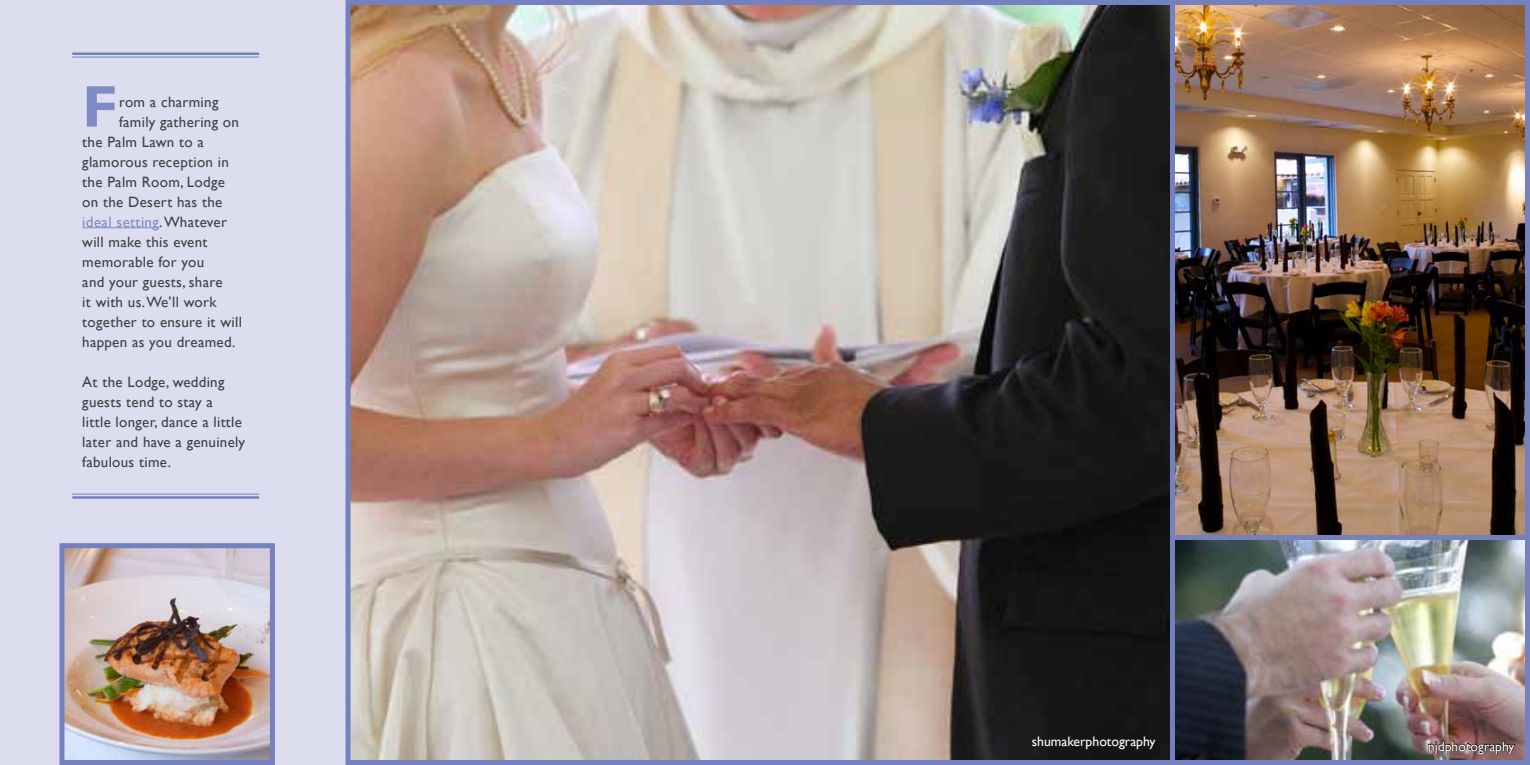
<style>
.page{position:relative;width:1530px;height:765px;background:#dcdef0}
.page>*{position:absolute;margin:0;border:0;box-sizing:border-box;transform-origin:0 0}
.t1{font:700 59.12px "Gill Sans";color:#808ac4}
.t2{font:15px/20px "Gill Sans";letter-spacing:.02em;color:#414042}
.t3{font:15px "Gill Sans";letter-spacing:.025em;color:#808ac4}
.t4{font:13.75px "Gill Sans";color:#fff}
.s1{color:#414042}
</style>
<div class="page">
<img style="left:352px;top:6px;width:818px;height:753px">
<div style="left:346px;top:0;width:887px;height:765px;border:5px solid #7581bf"></div>
<img style="left:1176px;top:540px;width:348px;height:219px">
<div style="left:1170px;top:509px;width:360px;height:256px;border:5px solid #7581bf"></div>
<img style="left:1176px;top:6px;width:348px;height:528px">
<div style="left:1170px;top:0;width:360px;height:540px;border:5px solid #7581bf"></div>
<img style="left:65px;top:549px;width:204px;height:210px">
<div style="left:59px;top:543px;width:216px;height:222px;border:5px solid #7581bf"></div>
<hr style="left:82px;top:227px;width:77px;height:1px;background:#808ac4">
<hr style="left:72px;top:494px;width:187px;height:1px;background:#7581bf">
<hr style="left:72px;top:496px;width:187px;height:3px;background:#7581bf">
<hr style="left:72px;top:52px;width:187px;height:3px;background:#7581bf">
<hr style="left:72px;top:57px;width:187px;height:1px;background:#7581bf">
<svg style="left:1428px;top:741px;width:88px;height:13px"></svg>
<h1 class="t1" style="left:82px;top:71px;width:37px">F</h1>
<p class="t2" style="left:119px;top:92px;width:101px">rom a charming</p>
<p class="t2" style="left:119px;top:112px;width:121px">family gathering on</p>
<p class="t2" style="left:82px;top:132px;width:123px">the Palm Lawn to a</p>
<p class="t2" style="left:82px;top:152px;width:148px">glamorous reception in</p>
<p class="t2" style="left:82px;top:172px;width:144px">the Palm Room, Lodge</p>
<p class="t2" style="left:82px;top:192px;width:142px">on the Desert has the</p>
<p class="t3" style="left:82px;top:213px;width:146px">ideal setting<span class="s1">. Whatever</span></p>
<p class="t2" style="left:82px;top:232px;width:127px">will make this event</p>
<p class="t2" style="left:82px;top:252px;width:123px">memorable for you</p>
<p class="t2" style="left:82px;top:272px;width:142px">and your guests, share</p>
<p class="t2" style="left:82px;top:292px;width:136px">it with us. We’ll work</p>
<p class="t2" style="left:82px;top:312px;width:161px">together to ensure it will</p>
<p class="t2" style="left:82px;top:332px;width:155px">happen as you dreamed.</p>
<p class="t2" style="left:82px;top:372px;width:164px">At the Lodge, wedding guests tend to stay a<br>little longer, dance a little later and have a genuinely fabulous time.</p>
<p class="t4" style="left:1032px;top:733px;width:125px">shumakerphotography</p>
<p class="t4" style="left:1428px;top:738px;width:88px">njdphotography</p>
</div>
